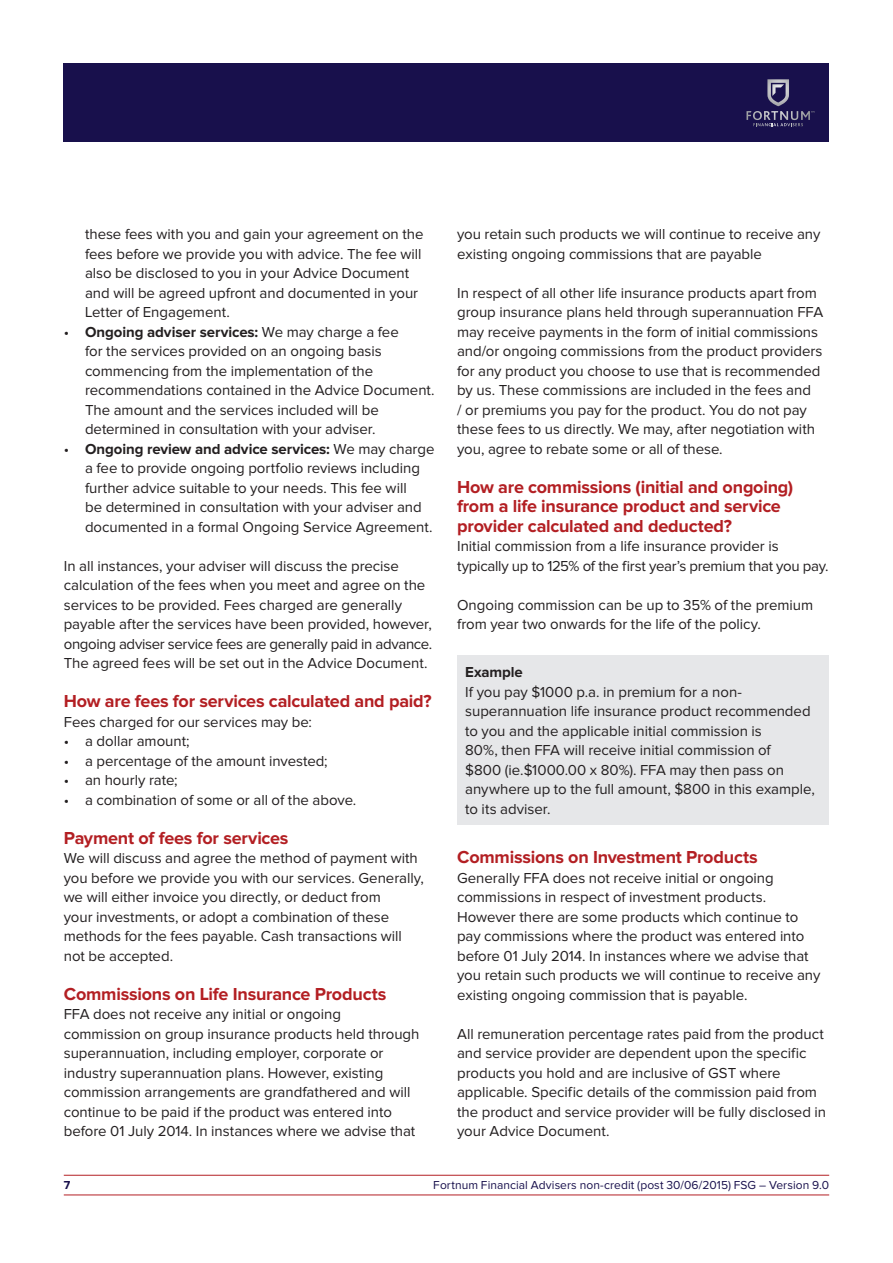
<style>
.page{position:relative;width:893px;height:1263px;background:#fff}
.page>*{position:absolute;margin:0;border:0;box-sizing:border-box;transform-origin:0 0}
.t1{font:700 18px/19.5px "Proxima Nova";letter-spacing:-.015em;color:#b31f23}
.t2{font:15px/19.5px "Proxima Nova";letter-spacing:-.005em;color:#231f20}
.t3{font:700 15px "Proxima Nova";letter-spacing:-.005em;color:#231f20}
.t4{font:12px "Proxima Nova";letter-spacing:.005em;color:#18104c}
.t5{font:700 12px "Proxima Nova";color:#18104c}
.s1{font-weight:700}
</style>
<div class="page">
<hr style="left:64px;top:1195px;width:765px;height:1px;background:#b31f23">
<hr style="left:64px;top:1175px;width:765px;height:1px;background:#b31f23">
<div style="left:64px;top:64px;width:765px;height:78px;background:#18104c"></div>
<svg style="left:746px;top:79px;width:68px;height:47px"></svg>
<div style="left:457px;top:655px;width:371px;height:169px;background:#e6e7e9"></div>
<p class="t2" style="left:85px;top:225px;width:340px">these fees with you and gain your agreement on the fees before we provide you with advice. The fee will also be disclosed to you in your Advice Document and will be agreed upfront and documented in your Letter of Engagement.</p>
<p class="t2" style="left:85px;top:323px;width:351px;text-indent:-21px">• <span class="s1">Ongoing adviser services:</span> We may charge a fee<br>for the services provided on an ongoing basis commencing from the implementation of the recommendations contained in the Advice Document.<br>The amount and the services included will be determined in consultation with your adviser.</p>
<p class="t2" style="left:85px;top:440px;width:351px;text-indent:-21px">• <span class="s1">Ongoing review and advice services:</span> We may charge a fee to provide ongoing portfolio reviews including further advice suitable to your needs. This fee will<br>be determined in consultation with your adviser and documented in a formal Ongoing Service Agreement.</p>
<p class="t2" style="left:64px;top:557px;width:370px">In all instances, your adviser will discuss the precise calculation of the fees when you meet and agree on the services to be provided. Fees charged are generally payable after the services have been provided, however, ongoing adviser service fees are generally paid in advance.<br>The agreed fees will be set out in the Advice Document.</p>
<p class="t1" style="left:64px;top:692px;width:369px">How are fees for services calculated and paid?</p>
<p class="t2" style="left:64px;top:713px;width:250px">Fees charged for our services may be:</p>
<p class="t2" style="left:64px;top:732px;width:127px">• a dollar amount;</p>
<p class="t2" style="left:64px;top:752px;width:265px">• a percentage of the amount invested;</p>
<p class="t2" style="left:64px;top:771px;width:115px">• an hourly rate;</p>
<p class="t2" style="left:64px;top:791px;width:294px">• a combination of some or all of the above.</p>
<p class="t1" style="left:64px;top:829px;width:226px">Payment of fees for services</p>
<p class="t2" style="left:64px;top:849px;width:362px">We will discuss and agree the method of payment with you before we provide you with our services. Generally, we will either invoice you directly, or deduct from<br>your investments, or adopt a combination of these methods for the fees payable. Cash transactions will not be accepted.</p>
<p class="t1" style="left:64px;top:985px;width:324px">Commissions on Life Insurance Products</p>
<p class="t2" style="left:64px;top:1005px;width:357px">FFA does not receive any initial or ongoing commission on group insurance products held through superannuation, including employer, corporate or industry superannuation plans. However, existing commission arrangements are grandfathered and will continue to be paid if the product was entered into before 01 July 2014. In instances where we advise that</p>
<p class="t2" style="left:457px;top:225px;width:365px">you retain such products we will continue to receive any existing ongoing commissions that are payable</p>
<p class="t2" style="left:457px;top:284px;width:368px">In respect of all other life insurance products apart from group insurance plans held through superannuation FFA may receive payments in the form of initial commissions and/or ongoing commissions from the product providers for any product you choose to use that is recommended by us. These commissions are included in the fees and<br>/ or premiums you pay for the product. You do not pay these fees to us directly. We may, after negotiation with you, agree to rebate some or all of these.</p>
<p class="t1" style="left:457px;top:478px;width:338px">How are commissions (initial and ongoing) from a life insurance product and service provider calculated and deducted?</p>
<p class="t2" style="left:457px;top:537px;width:373px">Initial commission from a life insurance provider is typically up to 125% of the first year’s premium that you pay.</p>
<p class="t2" style="left:457px;top:596px;width:357px">Ongoing commission can be up to 35% of the premium from year two onwards for the life of the policy.</p>
<p class="t3" style="left:465px;top:665px;width:59px">Example</p>
<p class="t2" style="left:465px;top:683px;width:351px">If you pay $1000 p.a. in premium for a non&shy;superannuation life insurance product recommended to you and the applicable initial commission is<br>80%, then FFA will receive initial commission of<br>$800 (ie.$1000.00 x 80%). FFA may then pass on anywhere up to the full amount, $800 in this example, to its adviser.</p>
<p class="t1" style="left:457px;top:848px;width:302px">Commissions on Investment Products</p>
<p class="t2" style="left:457px;top:869px;width:365px">Generally FFA does not receive initial or ongoing commissions in respect of investment products.<br>However there are some products which continue to pay commissions where the product was entered into before 01 July 2014. In instances where we advise that you retain such products we will continue to receive any existing ongoing commission that is payable.</p>
<p class="t2" style="left:457px;top:1025px;width:371px">All remuneration percentage rates paid from the product and service provider are dependent upon the specific products you hold and are inclusive of GST where applicable. Specific details of the commission paid from the product and service provider will be fully disclosed in your Advice Document.</p>
<p class="t5" style="left:64px;top:1180px;width:8px">7</p>
<p class="t4" style="left:433px;top:1180px;width:397px">Fortnum Financial Advisers non-credit (post 30/06/2015) FSG – Version 9.0</p>
</div>
